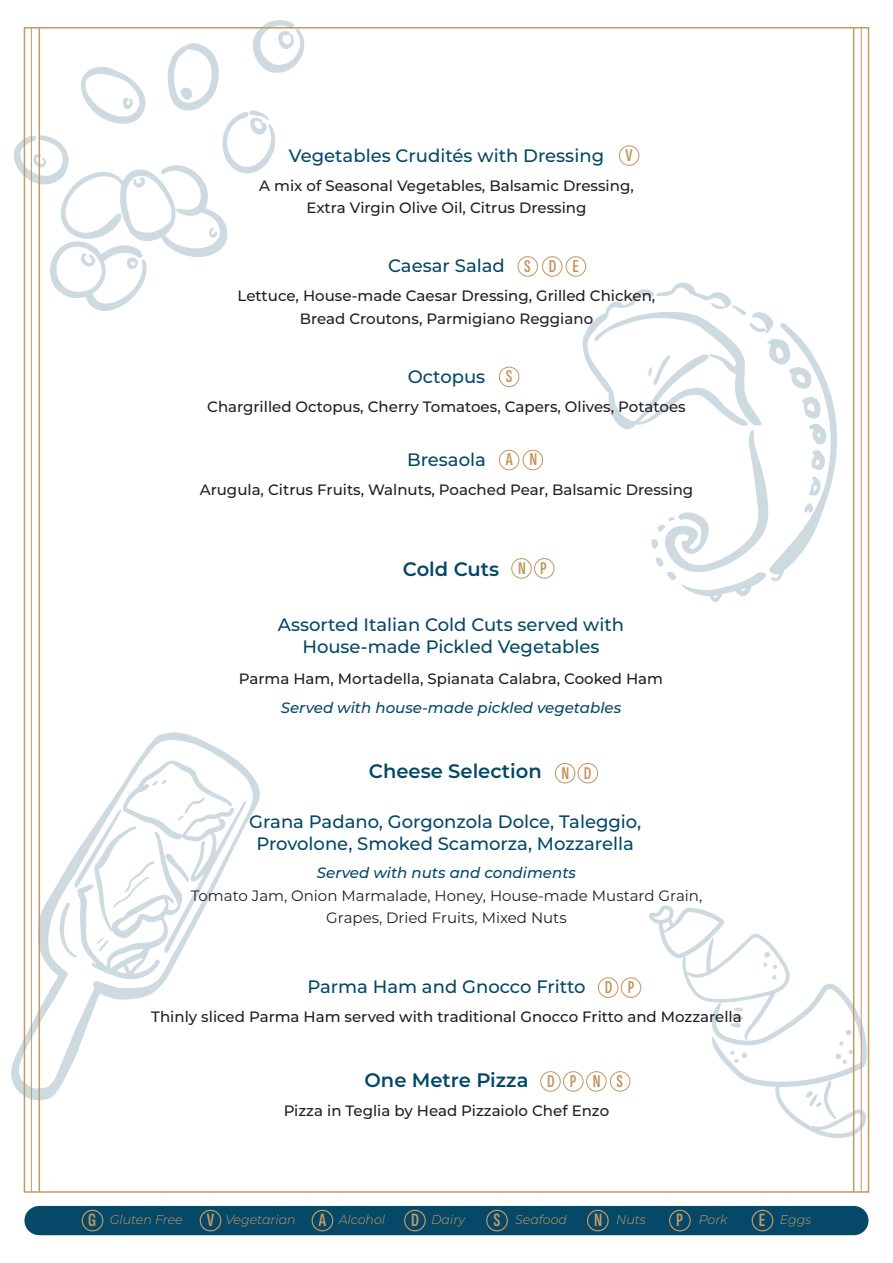
<style>
.page{position:relative;width:893px;height:1263px;background:#fff}
.page>*{position:absolute;margin:0;border:0;box-sizing:border-box;transform-origin:0 0}
.t1{font:600 19.5px "Montserrat";color:#044868}
.t2{font:500 18px/22.5px "Montserrat";color:#044868;text-align:center}
.t3{font:600 extra-condensed 18px "Sofia Sans";color:#c3945d}
.t4{font:500 15px/22.5px "Montserrat";color:#231f20;text-align:center}
.t5{font:15px/22.5px "Montserrat";color:#231f20;text-align:center}
.t6{font:italic 500 15px "Montserrat";color:#044868}
.t7{font:italic 300 12.6px "Montserrat";color:#c59b64}
.s1{font-family:"Sofia Sans";font-weight:600;font-stretch:extra-condensed;color:#c3945d}
.s2{font-family:"Sofia Sans";font-stretch:extra-condensed;font-size:18px;color:#c3945d}
.s3{font-family:"Sofia Sans";font-weight:600;font-style:normal;font-stretch:extra-condensed;font-size:18.9px}
</style>
<div class="page">
<svg style="left:649px;top:905px;width:218px;height:233px"></svg>
<svg style="left:11px;top:732px;width:249px;height:368px"></svg>
<svg style="left:59px;top:760px;width:187px;height:220px"></svg>
<svg style="left:583px;top:283px;width:254px;height:319px"></svg>
<svg style="left:14px;top:20px;width:290px;height:291px"></svg>
<hr style="left:39px;top:28px;width:1px;height:1164px;background:#c59b64">
<hr style="left:31px;top:28px;width:1px;height:1164px;background:#c59b64">
<hr style="left:861px;top:28px;width:1px;height:1164px;background:#c59b64">
<hr style="left:853px;top:28px;width:1px;height:1164px;background:#c59b64">
<div style="left:24px;top:1206px;width:844px;height:29px;background:#054868;border-radius:15px"></div>
<svg style="left:82px;top:1210px;width:21px;height:21px"></svg>
<svg style="left:312px;top:1210px;width:21px;height:21px"></svg>
<svg style="left:752px;top:1210px;width:21px;height:21px"></svg>
<svg style="left:200px;top:1210px;width:21px;height:21px"></svg>
<svg style="left:404px;top:1210px;width:22px;height:21px"></svg>
<svg style="left:486px;top:1210px;width:22px;height:21px"></svg>
<svg style="left:587px;top:1210px;width:22px;height:21px"></svg>
<svg style="left:669px;top:1210px;width:22px;height:21px"></svg>
<div style="left:619px;top:145px;width:20px;height:21px;border:1px solid #c3945d;border-radius:50%"></div>
<div style="left:518px;top:256px;width:20px;height:21px;border:1px solid #c3945d;border-radius:50%"></div>
<div style="left:499px;top:367px;width:20px;height:20px;border:1px solid #c3945d;border-radius:50%"></div>
<div style="left:499px;top:450px;width:20px;height:20px;border:1px solid #c3945d;border-radius:50%"></div>
<div style="left:523px;top:450px;width:20px;height:20px;border:1px solid #c3945d;border-radius:50%"></div>
<div style="left:542px;top:256px;width:21px;height:21px;border:1px solid #c3945d;border-radius:50%"></div>
<div style="left:566px;top:256px;width:20px;height:21px;border:1px solid #c3945d;border-radius:50%"></div>
<div style="left:534px;top:558px;width:21px;height:21px;border:1px solid #c3945d;border-radius:50%"></div>
<div style="left:511px;top:558px;width:21px;height:21px;border:1px solid #c3945d;border-radius:50%"></div>
<div style="left:578px;top:763px;width:20px;height:20px;border:1px solid #c3945d;border-radius:50%"></div>
<div style="left:555px;top:763px;width:20px;height:20px;border:1px solid #c3945d;border-radius:50%"></div>
<div style="left:563px;top:1071px;width:20px;height:21px;border:1px solid #c3945d;border-radius:50%"></div>
<div style="left:540px;top:1071px;width:21px;height:21px;border:1px solid #c3945d;border-radius:50%"></div>
<div style="left:586px;top:1071px;width:21px;height:21px;border:1px solid #c3945d;border-radius:50%"></div>
<div style="left:610px;top:1071px;width:20px;height:21px;border:1px solid #c3945d;border-radius:50%"></div>
<div style="left:621px;top:977px;width:20px;height:21px;border:1px solid #c3945d;border-radius:50%"></div>
<div style="left:598px;top:977px;width:20px;height:21px;border:1px solid #c3945d;border-radius:50%"></div>
<p class="t2" style="left:289px;top:143px;width:345px">Vegetables Crudités with Dressing <span class="s1">V</span></p>
<p class="t4" style="left:259px;top:174px;width:376px">A mix of Seasonal Vegetables, Balsamic Dressing,<br>Extra Virgin Olive Oil, Citrus Dressing</p>
<p class="t2" style="left:388px;top:254px;width:118px">Caesar Salad</p>
<p class="t3" style="left:524px;top:256px;width:8px">S</p>
<p class="t3" style="left:549px;top:256px;width:31px">D E</p>
<p class="t4" style="left:238px;top:284px;width:419px">Lettuce, House-made Caesar Dressing, Grilled Chicken,<br>Bread Croutons, Parmigiano Reggiano</p>
<p class="t2" style="left:408px;top:365px;width:79px">Octopus</p>
<p class="t3" style="left:506px;top:366px;width:8px">S</p>
<p class="t4" style="left:207px;top:395px;width:480px">Chargrilled Octopus, Cherry Tomatoes, Capers, Olives, Potatoes</p>
<p class="t2" style="left:407px;top:447px;width:80px">Bresaola</p>
<p class="t3" style="left:506px;top:449px;width:33px">A N</p>
<p class="t4" style="left:200px;top:478px;width:495px">Arugula, Citrus Fruits, Walnuts, Poached Pear, Balsamic Dressing</p>
<h1 class="t1" style="left:403px;top:556px;width:146px">Cold Cuts <span class="s2">N P</span></h1>
<p class="t2" style="left:278px;top:613px;width:348px">Assorted Italian Cold Cuts served with<br>House-made Pickled Vegetables</p>
<p class="t4" style="left:239px;top:667px;width:426px">Parma Ham, Mortadella, Spianata Calabra, Cooked Ham</p>
<p class="t6" style="left:281px;top:697px;width:342px">Served with house-made pickled vegetables</p>
<h1 class="t1" style="left:369px;top:758px;width:174px">Cheese Selection</h1>
<p class="t2" style="left:249px;top:809px;width:394px">Grana Padano, Gorgonzola Dolce, Taleggio,<br>Provolone, Smoked Scamorza, Mozzarella</p>
<p class="t6" style="left:317px;top:863px;width:261px">Served with nuts and condiments</p>
<p class="t5" style="left:191px;top:884px;width:513px">Tomato Jam, Onion Marmalade, Honey, House-made Mustard Grain,<br>Grapes, Dried Fruits, Mixed Nuts</p>
<p class="t3" style="left:562px;top:762px;width:31px">N D</p>
<p class="t2" style="left:307px;top:974px;width:328px">Parma Ham and Gnocco Fritto <span class="s1">D P</span></p>
<p class="t4" style="left:151px;top:1005px;width:592px">Thinly sliced Parma Ham served with traditional Gnocco Fritto and Mozzarella</p>
<h1 class="t1" style="left:364px;top:1066px;width:260px">One Metre Pizza <span class="s2">D P N S</span></h1>
<p class="t4" style="left:284px;top:1099px;width:327px">Pizza in Teglia by Head Pizzaiolo Chef Enzo</p>
<p class="t7" style="left:88px;top:1211px;width:96px"><span class="s3">G</span> Gluten Free</p>
<p class="t7" style="left:207px;top:1211px;width:180px"><span class="s3">V</span> Vegetarian <span class="s3">A</span> Alcohol</p>
<p class="t7" style="left:411px;top:1211px;width:55px"><span class="s3">D</span> Dairy</p>
<p class="t7" style="left:493px;top:1211px;width:75px"><span class="s3">S</span> Seafood</p>
<p class="t7" style="left:594px;top:1211px;width:53px"><span class="s3">N</span> Nuts</p>
<p class="t7" style="left:676px;top:1211px;width:53px"><span class="s3">P</span> Pork</p>
<p class="t7" style="left:759px;top:1211px;width:54px"><span class="s3">E</span> Eggs</p>
</div>
